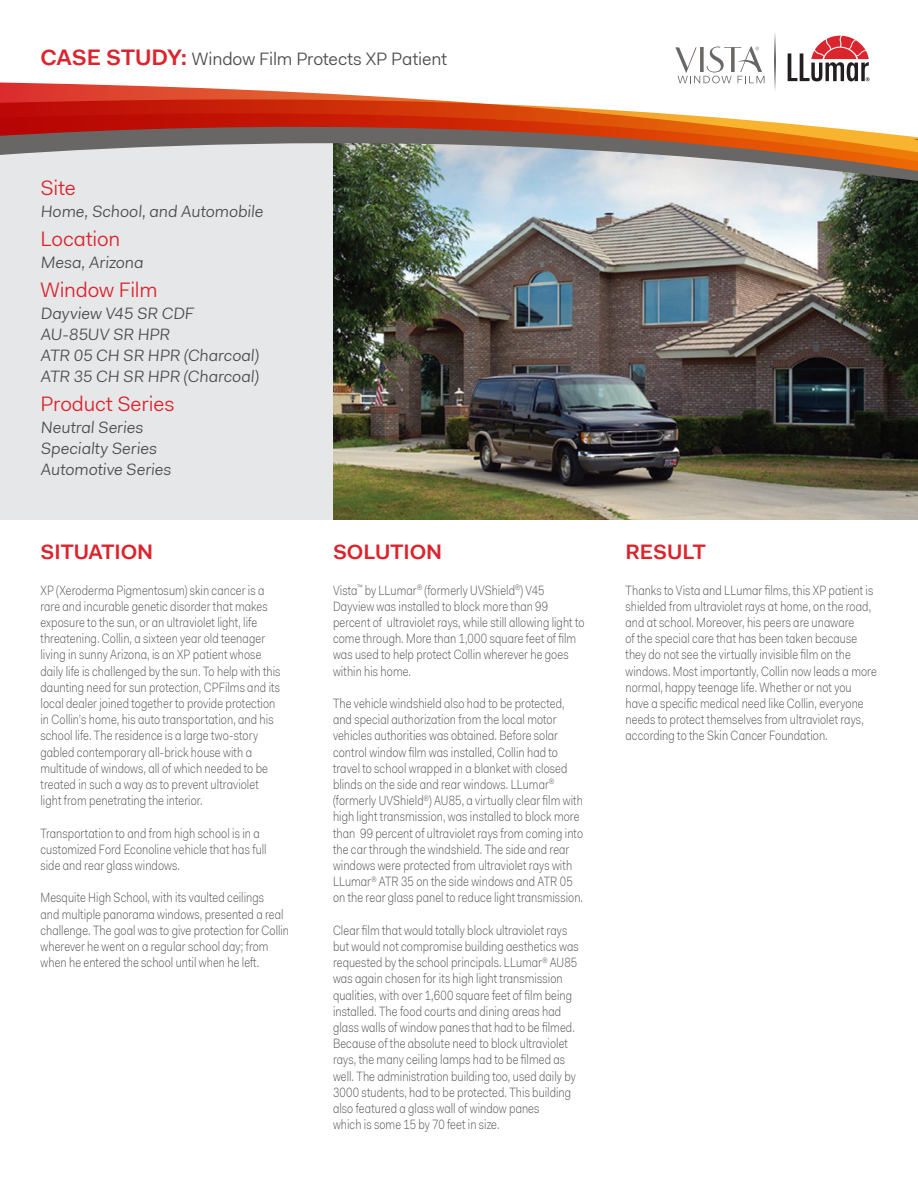
<style>
.page{position:relative;width:918px;height:1188px;background:#fff}
.page>*{position:absolute;margin:0;border:0;box-sizing:border-box;transform-origin:0 0}
.t1{font:21px "L Lumar Fakt Pro Blond";letter-spacing:-.005em;color:#da252e}
.t2{font:600 21px "L Lumar Fakt Pro";color:#da252e}
.t3{font:18px "L Lumar Fakt Pro Blond";letter-spacing:-.005em;color:#4b4c4d}
.t4{font:16.5px/21px "L Lumar Fakt Pro Blond";color:#4b4c4d}
.t5{font:300 13.5px/16.2px "L Lumar Fakt Pro";letter-spacing:.005em;color:#4b4c4d;scale:.83 1}
.s1{font-family:"L Lumar Fakt Pro";font-weight:600;font-size:22.5px;color:#da252e}
</style>
<div class="page">
<img style="left:333px;top:293px;width:585px;height:227px">
<div style="left:0;top:138px;width:333px;height:382px;background:#e6e7e9"></div>
<img style="left:0;top:33px;width:918px;height:260px">
<p class="t3" style="left:40px;top:47px;width:408px"><span class="s1">CASE STUDY:</span> Window Film Protects XP Patient</p>
<p class="t1" style="left:40px;top:173px;width:37px">Site</p>
<p class="t4" style="left:40px;top:201px;width:226px">Home, School, and Automobile</p>
<p class="t1" style="left:40px;top:224px;width:81px">Location</p>
<p class="t4" style="left:40px;top:252px;width:106px">Mesa, Arizona</p>
<p class="t1" style="left:40px;top:275px;width:119px">Window Film</p>
<p class="t4" style="left:40px;top:303px;width:222px">Dayview V45 SR CDF<br>AU-85UV SR HPR<br>ATR 05 CH SR HPR (Charcoal)<br>ATR 35 CH SR HPR (Charcoal)</p>
<p class="t1" style="left:40px;top:389px;width:135px">Product Series</p>
<p class="t4" style="left:40px;top:417px;width:134px">Neutral Series<br>Specialty Series<br>Automotive Series</p>
<p class="t2" style="left:40px;top:538px;width:114px">SITUATION</p>
<p class="t5" style="left:40px;top:582px;width:291px">XP (Xeroderma Pigmentosum) skin cancer is a rare and incurable genetic disorder that makes exposure to the sun, or an ultraviolet light, life threatening. Collin, a sixteen year old teenager living in sunny Arizona, is an XP patient whose daily life is challenged by the sun. To help with this daunting need for sun protection, CPFilms and its local dealer joined together to provide protection in Collin’s home, his auto transportation, and his school life. The residence is a large two-story gabled contemporary all-brick house with a multitude of windows, all of which needed to be treated in such a way as to prevent ultraviolet light from penetrating the interior.</p>
<p class="t5" style="left:40px;top:825px;width:266px">Transportation to and from high school is in a</p>
<p class="t5" style="left:40px;top:841px;width:274px">customized Ford Econoline vehicle that has full side and rear glass windows.</p>
<p class="t5" style="left:40px;top:890px;width:301px">Mesquite High School, with its vaulted ceilings<br>and multiple panorama windows, presented a real challenge. The goal was to give protection for Collin wherever he went on a regular school day; from when he entered the school until when he left.</p>
<p class="t2" style="left:333px;top:538px;width:111px">SOLUTION</p>
<p class="t5" style="left:333px;top:582px;width:305px">Vista<sup>™</sup> by LLumar<sup>®</sup> (formerly UVShield<sup>®</sup>) V45<br>Dayview was installed to block more than 99 percent of ultraviolet rays, while still allowing light to come through. More than 1,000 square feet of film was used to help protect Collin wherever he goes within his home.</p>
<p class="t5" style="left:333px;top:695px;width:303px">The vehicle windshield also had to be protected, and special authorization from the local motor vehicles authorities was obtained. Before solar control window film was installed, Collin had to travel to school wrapped in a blanket with closed blinds on the side and rear windows. LLumar<sup>® </sup>(formerly UVShield<sup>®</sup>) AU85, a virtually clear film with high light transmission, was installed to block more than 99 percent of ultraviolet rays from coming into the car through the windshield. The side and rear windows were protected from ultraviolet rays with LLumar<sup>®</sup> ATR 35 on the side windows and ATR 05 on the rear glass panel to reduce light transmission.</p>
<p class="t5" style="left:333px;top:922px;width:298px">Clear film that would totally block ultraviolet rays but would not compromise building aesthetics was requested by the school principals. LLumar<sup>®</sup> AU85 was again chosen for its high light transmission qualities, with over 1,600 square feet of film being installed. The food courts and dining areas had glass walls of window panes that had to be filmed.<br>Because of the absolute need to block ultraviolet rays, the many ceiling lamps had to be filmed as well. The administration building too, used daily by 3000 students, had to be protected. This building also featured a glass wall of window panes</p>
<p class="t5" style="left:333px;top:1116px;width:202px">which is some 15 by 70 feet in size.</p>
<p class="t2" style="left:626px;top:538px;width:82px">RESULT</p>
<p class="t5" style="left:626px;top:582px;width:300px">Thanks to Vista and LLumar films, this XP patient is shielded from ultraviolet rays at home, on the road, and at school. Moreover, his peers are unaware</p>
<p class="t5" style="left:626px;top:630px;width:304px">of the special care that has been taken because they do not see the virtually invisible film on the windows. Most importantly, Collin now leads a more normal, happy teenage life. Whether or not you have a specific medical need like Collin, everyone needs to protect themselves from ultraviolet rays, according to the Skin Cancer Foundation.</p>
</div>
